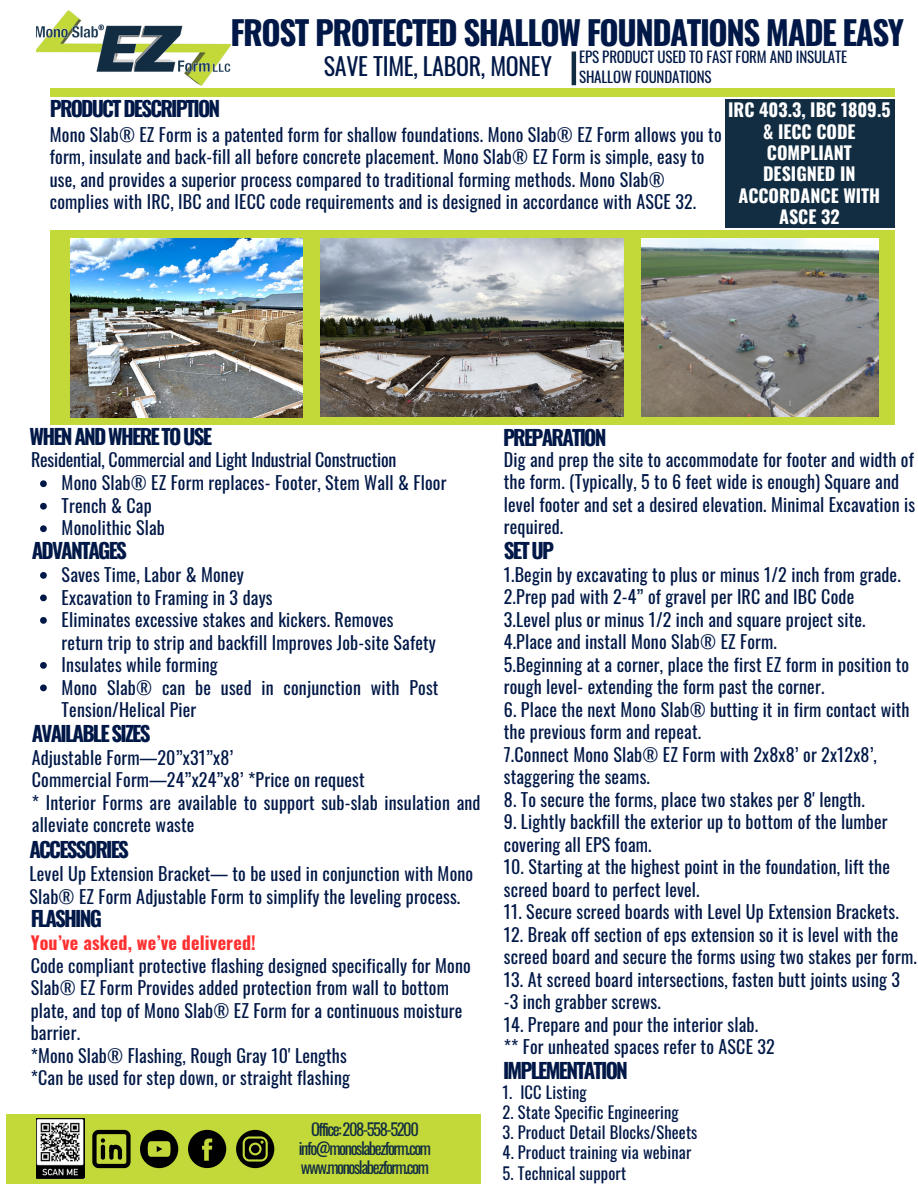
<style>
.page{position:relative;width:918px;height:1188px;background:#fff}
.page>*{position:absolute;margin:0;border:0;box-sizing:border-box;transform-origin:0 0}
.t1{font:700 33px "Oswald";letter-spacing:-.045em;color:#001847}
.t2{font:24px "Oswald";letter-spacing:-.01em;color:#001847}
.t3{font:700 21px "Oswald";letter-spacing:-.085em;color:#001847}
.t4{font:18px/22.5px "Oswald";letter-spacing:.01em;color:#001847}
.t5{font:700 18px/21.3px "Oswald";color:#fff;text-align:center}
.t6{font:18px "Oswald";letter-spacing:-.01em;color:#001847}
.t7{font:700 18px "Oswald";letter-spacing:.01em;color:#ff3131}
.t8{font:16.5px "Oswald";letter-spacing:.01em;color:#001847}
.t9{font:16.5px/19.2px "Oswald";letter-spacing:-.085em;color:#122d42;text-align:center}
.t10{font:15px/20.2px "Oswald";letter-spacing:-.01em;color:#001847}
</style>
<div class="page">
<img style="left:36px;top:10px;width:194px;height:75px">
<div style="left:50px;top:88px;width:845px;height:9px;background:#c3d939"></div>
<div style="left:50px;top:231px;width:845px;height:194px;background:#c3d939"></div>
<img style="left:70px;top:239px;width:232px;height:178px">
<img style="left:641px;top:239px;width:237px;height:177px">
<img style="left:320px;top:239px;width:304px;height:177px">
<div style="left:6px;top:1115px;width:475px;height:69px;background:#c3d939"></div>
<svg style="left:188px;top:1130px;width:38px;height:38px"></svg>
<svg style="left:236px;top:1130px;width:38px;height:38px"></svg>
<svg style="left:92px;top:1130px;width:39px;height:38px"></svg>
<svg style="left:140px;top:1130px;width:38px;height:38px"></svg>
<hr style="left:572px;top:51px;width:4px;height:34px;background:#122d42">
<img style="left:36px;top:1119px;width:49px;height:59px">
<svg style="left:40px;top:480px;width:7px;height:7px"></svg>
<svg style="left:40px;top:503px;width:7px;height:7px"></svg>
<svg style="left:40px;top:525px;width:7px;height:7px"></svg>
<svg style="left:40px;top:572px;width:7px;height:7px"></svg>
<svg style="left:40px;top:595px;width:7px;height:6px"></svg>
<svg style="left:40px;top:617px;width:7px;height:7px"></svg>
<svg style="left:40px;top:662px;width:7px;height:7px"></svg>
<svg style="left:40px;top:685px;width:7px;height:6px"></svg>
<div style="left:725px;top:99px;width:170px;height:128px;background:#122d42"></div>
<p class="t1" style="left:230px;top:6px;width:675px">FROST PROTECTED SHALLOW FOUNDATIONS MADE EASY</p>
<p class="t10" style="left:579px;top:46px;width:270px">EPS PRODUCT USED TO FAST FORM AND INSULATE<br>SHALLOW FOUNDATIONS</p>
<p class="t5" style="left:728px;top:98px;width:164px">IRC 403.3, IBC 1809.5 &amp; IECC CODE<br>COMPLIANT</p>
<p class="t5" style="left:738px;top:163px;width:143px">DESIGNED IN<br>ACCORDANCE WITH<br>ASCE 32</p>
<p class="t2" style="left:324px;top:47px;width:230px">SAVE TIME, LABOR, MONEY</p>
<p class="t3" style="left:50px;top:92px;width:172px">PRODUCT DESCRIPTION</p>
<p class="t4" style="left:50px;top:123px;width:673px">Mono Slab® EZ Form is a patented form for shallow foundations. Mono Slab® EZ Form allows you to form, insulate and back-fill all before concrete placement. Mono Slab® EZ Form is simple, easy to use, and provides a superior process compared to traditional forming methods. Mono Slab® complies with IRC, IBC and IECC code requirements and is designed in accordance with ASCE 32.</p>
<p class="t3" style="left:30px;top:420px;width:184px">WHEN AND WHERE TO USE</p>
<p class="t6" style="left:31px;top:446px;width:367px">Residential, Commercial and Light Industrial Construction</p>
<p class="t4" style="left:62px;top:471px;width:386px">Mono Slab® EZ Form replaces- Footer, Stem Wall &amp; Floor</p>
<p class="t4" style="left:62px;top:494px;width:92px">Trench &amp; Cap</p>
<p class="t4" style="left:62px;top:516px;width:105px">Monolithic Slab</p>
<p class="t4" style="left:62px;top:563px;width:184px">Saves Time, Labor &amp; Money</p>
<p class="t4" style="left:62px;top:585px;width:213px">Excavation to Framing in 3 days</p>
<p class="t4" style="left:62px;top:608px;width:376px">Eliminates excessive stakes and kickers. Removes return trip to strip and backfill Improves Job-site Safety</p>
<p class="t4" style="left:62px;top:653px;width:157px">Insulates while forming</p>
<p class="t4" style="left:62px;top:675px;width:378px">Mono Slab® can be used in conjunction with Post<br>Tension/Helical Pier</p>
<p class="t4" style="left:32px;top:746px;width:203px">Adjustable Form—20”x31”x8’</p>
<p class="t4" style="left:32px;top:768px;width:334px">Commercial Form—24”x24”x8’ *Price on request</p>
<p class="t4" style="left:32px;top:791px;width:450px">* Interior Forms are available to support sub-slab insulation and alleviate concrete waste</p>
<p class="t3" style="left:32px;top:534px;width:97px">ADVANTAGES</p>
<p class="t3" style="left:32px;top:717px;width:120px">AVAILABLE SIZES</p>
<p class="t3" style="left:30px;top:833px;width:101px">ACCESSORIES</p>
<p class="t4" style="left:30px;top:862px;width:445px">Level Up Extension Bracket— to be used in conjunction with Mono<br>Slab® EZ Form Adjustable Form to simplify the leveling process.</p>
<p class="t3" style="left:31px;top:902px;width:73px">FLASHING</p>
<p class="t7" style="left:31px;top:929px;width:227px">You’ve asked, we’ve delivered!</p>
<p class="t4" style="left:31px;top:953px;width:442px">Code compliant protective flashing designed specifically for Mono Slab® EZ Form Provides added protection from wall to bottom plate, and top of Mono Slab® EZ Form for a continuous moisture barrier.</p>
<p class="t4" style="left:31px;top:1043px;width:318px">*Mono Slab® Flashing, Rough Gray 10' Lengths</p>
<p class="t4" style="left:31px;top:1066px;width:321px">*Can be used for step down, or straight flashing</p>
<p class="t9" style="left:299px;top:1119px;width:134px">Office:208-558-5200 info@monoslabezform.com www.monoslabezform.com</p>
<p class="t3" style="left:503px;top:421px;width:105px">PREPARATION</p>
<p class="t4" style="left:504px;top:447px;width:413px">Dig and prep the site to accommodate for footer and width of the form. (Typically, 5 to 6 feet wide is enough) Square and level footer and set a desired elevation. Minimal Excavation is required.</p>
<p class="t3" style="left:504px;top:534px;width:52px">SET UP</p>
<p class="t4" style="left:504px;top:563px;width:398px">1.Begin by excavating to plus or minus 1/2 inch from grade.</p>
<p class="t4" style="left:504px;top:585px;width:352px">2.Prep pad with 2-4” of gravel per IRC and IBC Code</p>
<p class="t4" style="left:504px;top:608px;width:363px">3.Level plus or minus 1/2 inch and square project site.</p>
<p class="t4" style="left:504px;top:630px;width:275px">4.Place and install Mono Slab® EZ Form.</p>
<p class="t4" style="left:504px;top:653px;width:407px">5.Beginning at a corner, place the first EZ form in position to rough level- extending the form past the corner.</p>
<p class="t4" style="left:504px;top:698px;width:407px">6. Place the next Mono Slab® butting it in firm contact with the previous form and repeat.</p>
<p class="t4" style="left:504px;top:743px;width:375px">7.Connect Mono Slab® EZ Form with 2x8x8’ or 2x12x8’, staggering the seams.</p>
<p class="t4" style="left:504px;top:788px;width:363px">8. To secure the forms, place two stakes per 8' length.</p>
<p class="t4" style="left:504px;top:810px;width:385px">9. Lightly backfill the exterior up to bottom of the lumber covering all EPS foam.</p>
<p class="t4" style="left:504px;top:855px;width:388px">10. Starting at the highest point in the foundation, lift the</p>
<p class="t4" style="left:504px;top:878px;width:197px">screed board to perfect level.</p>
<p class="t4" style="left:504px;top:900px;width:396px">11. Secure screed boards with Level Up Extension Brackets.</p>
<p class="t4" style="left:504px;top:923px;width:415px">12. Break off section of eps extension so it is level with the screed board and secure the forms using two stakes per form.</p>
<p class="t4" style="left:504px;top:968px;width:398px">13. At screed board intersections, fasten butt joints using 3 -3 inch grabber screws.</p>
<p class="t4" style="left:504px;top:1013px;width:256px">14. Prepare and pour the interior slab.</p>
<p class="t4" style="left:504px;top:1035px;width:273px">** For unheated spaces refer to ASCE 32</p>
<p class="t3" style="left:503px;top:1054px;width:126px">IMPLEMENTATION</p>
<p class="t8" style="left:503px;top:1079px;width:86px">1. ICC Listing</p>
<p class="t8" style="left:503px;top:1099px;width:178px">2. State Specific Engineering</p>
<p class="t8" style="left:503px;top:1120px;width:196px">3. Product Detail Blocks/Sheets</p>
<p class="t8" style="left:503px;top:1140px;width:190px">4. Product training via webinar</p>
<p class="t8" style="left:503px;top:1160px;width:125px">5. Technical support</p>
</div>
